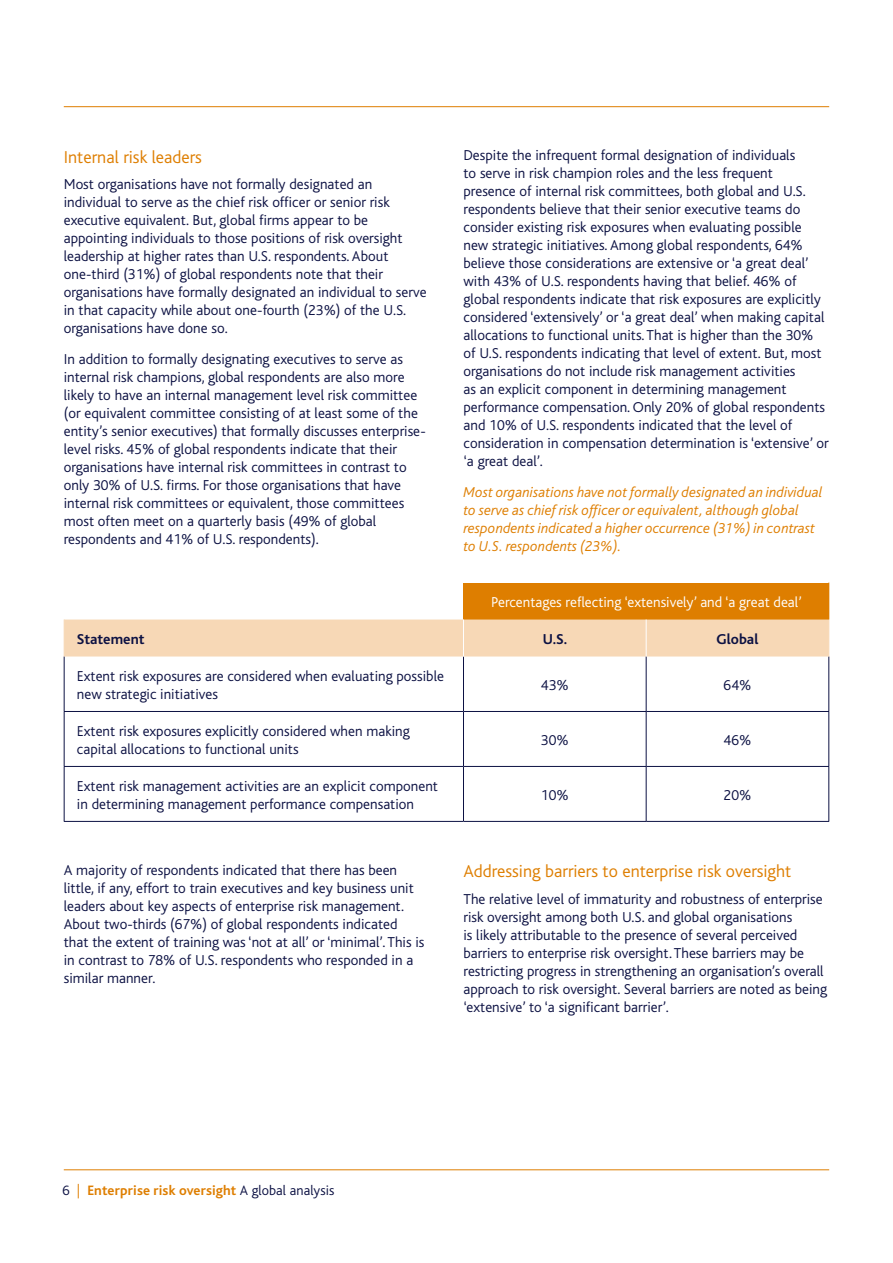
<style>
.page{position:relative;width:893px;height:1263px;background:#fff}
.page>*{position:absolute;margin:0;border:0;box-sizing:border-box;transform-origin:0 0}
.t1{font:300 18px "Bliss";color:#de7e00}
.t2{font:300 15px/18px "Bliss";color:#0c1143}
.t3{font:italic 300 15px/18px "Bliss";color:#de7e00}
.t4{font:300 15px "Bliss";color:#fff}
.t5{font:700 15px "Bliss";color:#0c1143}
.t6{font:700 14.25px "Bliss";letter-spacing:.005em;color:#de7e00}
.s1{font-weight:300;color:#0c1143}
.s2{font-weight:300}
</style>
<div class="page">
<hr style="left:64px;top:1169px;width:765px;height:1px;background:#de7e00">
<hr style="left:64px;top:106px;width:765px;height:1px;background:#de7e00">
<div style="left:463px;top:583px;width:366px;height:36px;background:#de7e00"></div>
<div style="left:65px;top:619px;width:763px;height:37px;background:#f7d8b6"></div>
<hr style="left:64px;top:656px;width:1px;height:55px;background:#0c1143">
<hr style="left:463px;top:656px;width:1px;height:55px;background:#0c1143">
<hr style="left:646px;top:656px;width:1px;height:55px;background:#0c1143">
<hr style="left:828px;top:656px;width:1px;height:55px;background:#0c1143">
<hr style="left:64px;top:711px;width:399px;height:1px;background:#0c1143">
<hr style="left:64px;top:712px;width:1px;height:54px;background:#0c1143">
<hr style="left:463px;top:711px;width:183px;height:1px;background:#0c1143">
<hr style="left:463px;top:712px;width:1px;height:54px;background:#0c1143">
<hr style="left:646px;top:711px;width:183px;height:1px;background:#0c1143">
<hr style="left:646px;top:712px;width:1px;height:54px;background:#0c1143">
<hr style="left:828px;top:712px;width:1px;height:54px;background:#0c1143">
<hr style="left:64px;top:766px;width:399px;height:1px;background:#0c1143">
<hr style="left:64px;top:767px;width:1px;height:54px;background:#0c1143">
<hr style="left:463px;top:766px;width:183px;height:1px;background:#0c1143">
<hr style="left:463px;top:767px;width:1px;height:54px;background:#0c1143">
<hr style="left:646px;top:766px;width:183px;height:1px;background:#0c1143">
<hr style="left:646px;top:767px;width:1px;height:54px;background:#0c1143">
<hr style="left:828px;top:767px;width:1px;height:54px;background:#0c1143">
<hr style="left:64px;top:821px;width:399px;height:1px;background:#0c1143">
<hr style="left:463px;top:821px;width:183px;height:1px;background:#0c1143">
<hr style="left:646px;top:821px;width:183px;height:1px;background:#0c1143">
<hr style="left:463px;top:619px;width:1px;height:37px;background:#fff">
<hr style="left:646px;top:619px;width:1px;height:37px;background:#fff">
<hr style="left:64px;top:619px;width:1px;height:37px;background:#f7d8b6">
<hr style="left:828px;top:619px;width:1px;height:37px;background:#f7d8b6">
<p class="t1" style="left:64px;top:147px;width:140px">Internal risk leaders</p>
<p class="t2" style="left:64px;top:175px;width:364px">Most organisations have not formally designated an individual to serve as the chief risk officer or senior risk executive equivalent. But, global firms appear to be appointing individuals to those positions of risk oversight leadership at higher rates than U.S. respondents. About one-third (31%) of global respondents note that their organisations have formally designated an individual to serve in that capacity while about one-fourth (23%) of the U.S. organisations have done so.</p>
<p class="t2" style="left:64px;top:350px;width:364px">In addition to formally designating executives to serve as internal risk champions, global respondents are also more likely to have an internal management level risk committee (or equivalent committee consisting of at least some of the entity’s senior executives) that formally discusses enterprise&shy;level risks. 45% of global respondents indicate that their organisations have internal risk committees in contrast to only 30% of U.S. firms. For those organisations that have internal risk committees or equivalent, those committees most often meet on a quarterly basis (49% of global respondents and 41% of U.S. respondents).</p>
<p class="t2" style="left:463px;top:147px;width:367px">Despite the infrequent formal designation of individuals<br>to serve in risk champion roles and the less frequent presence of internal risk committees, both global and U.S. respondents believe that their senior executive teams do consider existing risk exposures when evaluating possible new strategic initiatives. Among global respondents, 64% believe those considerations are extensive or ‘a great deal’ with 43% of U.S. respondents having that belief. 46% of global respondents indicate that risk exposures are explicitly considered ‘extensively’ or ‘a great deal’ when making capital allocations to functional units. That is higher than the 30% of U.S. respondents indicating that level of extent. But, most organisations do not include risk management activities<br>as an explicit component in determining management performance compensation. Only 20% of global respondents and 10% of U.S. respondents indicated that the level of consideration in compensation determination is ‘extensive’ or ‘a great deal’.</p>
<p class="t3" style="left:463px;top:483px;width:361px">Most organisations have not formally designated an individual to serve as chief risk officer or equivalent, although global respondents indicated a higher occurrence (31%) in contrast to U.S. respondents (23%).</p>
<p class="t4" style="left:491px;top:594px;width:312px">Percentages reflecting ‘extensively’ and ‘a great deal’</p>
<p class="t5" style="left:77px;top:631px;width:69px">Statement</p>
<p class="t5" style="left:543px;top:631px;width:26px">U.S.</p>
<p class="t5" style="left:716px;top:631px;width:43px">Global</p>
<p class="t2" style="left:77px;top:667px;width:369px">Extent risk exposures are considered when evaluating possible new strategic initiatives</p>
<p class="t2" style="left:541px;top:676px;width:29px">43%</p>
<p class="t2" style="left:724px;top:676px;width:29px">64%</p>
<p class="t2" style="left:77px;top:722px;width:334px">Extent risk exposures explicitly considered when making capital allocations to functional units</p>
<p class="t2" style="left:541px;top:731px;width:29px">30%</p>
<p class="t2" style="left:724px;top:731px;width:29px">46%</p>
<p class="t2" style="left:77px;top:777px;width:363px">Extent risk management activities are an explicit component in determining management performance compensation</p>
<p class="t2" style="left:541px;top:786px;width:29px">10%</p>
<p class="t2" style="left:724px;top:786px;width:29px">20%</p>
<p class="t2" style="left:64px;top:861px;width:362px">A majority of respondents indicated that there has been little, if any, effort to train executives and key business unit leaders about key aspects of enterprise risk management.<br>About two-thirds (67%) of global respondents indicated that the extent of training was ‘not at all’ or ‘minimal’. This is in contrast to 78% of U.S. respondents who responded in a similar manner.</p>
<p class="t1" style="left:463px;top:861px;width:329px">Addressing barriers to enterprise risk oversight</p>
<p class="t2" style="left:463px;top:890px;width:365px">The relative level of immaturity and robustness of enterprise risk oversight among both U.S. and global organisations<br>is likely attributable to the presence of several perceived barriers to enterprise risk oversight. These barriers may be restricting progress in strengthening an organisation’s overall approach to risk oversight. Several barriers are noted as being ‘extensive’ to ‘a significant barrier’.</p>
<p class="t6" style="left:62px;top:1183px;width:274px"><span class="s1">6</span> <span class="s2">|</span> Enterprise risk oversight <span class="s1">A global analysis</span></p>
</div>
